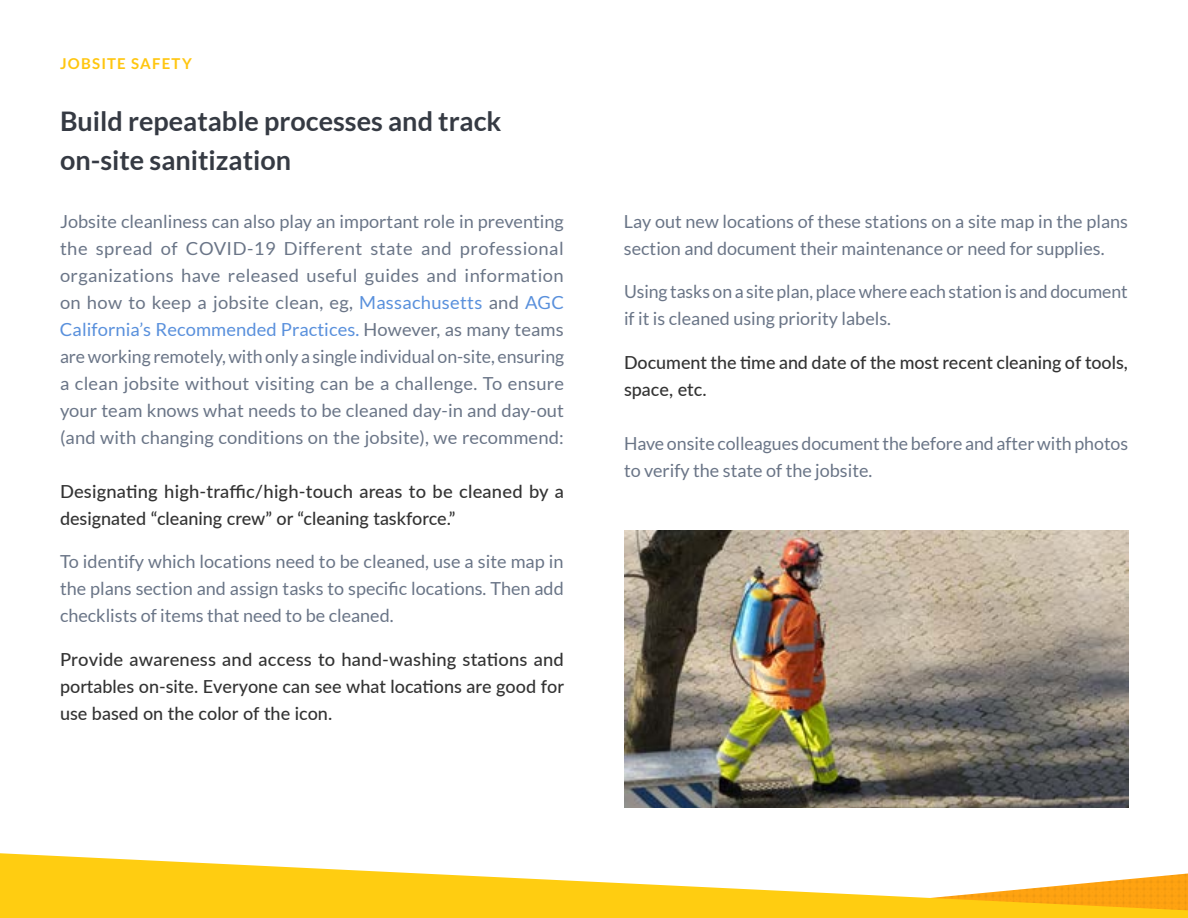
<style>
.page{position:relative;width:1188px;height:918px;background:#fff}
.page>*{position:absolute;margin:0;border:0;box-sizing:border-box;transform-origin:0 0}
.t1{font:700 27px/39px "Lato";color:#353a43}
.t2{font:18px/27px "Lato";color:#6a7587}
.t3{font:500 18px/27px "Lato";color:#333}
.t4{font:700 15px "Lato";letter-spacing:.085em;color:#ffc610}
.s1{color:#5990dc}
</style>
<div class="page">
<svg style="left:0;top:853px;width:1188px;height:65px;fill:#ffcd11"></svg>
<img style="left:624px;top:531px;width:504px;height:277px">
<p class="t4" style="left:60px;top:55px;width:134px">JOBSITE SAFETY</p>
<h1 class="t1" style="left:60px;top:102px;width:443px">Build repeatable processes and track on-site sanitization</h1>
<p class="t2" style="left:60px;top:208px;width:506px;text-align:justify">Jobsite cleanliness can also play an important role in preventing the spread of COVID-19 Different state and professional organizations have released useful guides and information on how to keep a jobsite clean, eg, <span class="s1">Massachusetts</span> and <span class="s1">AGC California’s Recommended Practices.</span> However, as many teams are working remotely, with only a single individual on-site, ensuring a clean jobsite without visiting can be a challenge. To ensure your team knows what needs to be cleaned day-in and day-out (and with changing conditions on the jobsite), we recommend:</p>
<p class="t3" style="left:60px;top:477px;width:505px">Designating high-traffic/high-touch areas to be cleaned by a designated “cleaning crew” or “cleaning taskforce.”</p>
<p class="t2" style="left:60px;top:548px;width:505px;text-align:justify">To identify which locations need to be cleaned, use a site map in the plans section and assign tasks to specific locations. Then add checklists of items that need to be cleaned.</p>
<p class="t3" style="left:60px;top:645px;width:505px;text-align:justify">Provide awareness and access to hand-washing stations and portables on-site. Everyone can see what locations are good for use based on the color of the icon.</p>
<p class="t2" style="left:624px;top:208px;width:506px">Lay out new locations of these stations on a site map in the plans section and document their maintenance or need for supplies.</p>
<p class="t2" style="left:624px;top:278px;width:505px">Using tasks on a site plan, place where each station is and document if it is cleaned using priority labels.</p>
<p class="t3" style="left:624px;top:348px;width:505px">Document the time and date of the most recent cleaning of tools, space, etc.</p>
<p class="t2" style="left:624px;top:430px;width:506px">Have onsite colleagues document the before and after with photos to verify the state of the jobsite.</p>
</div>
